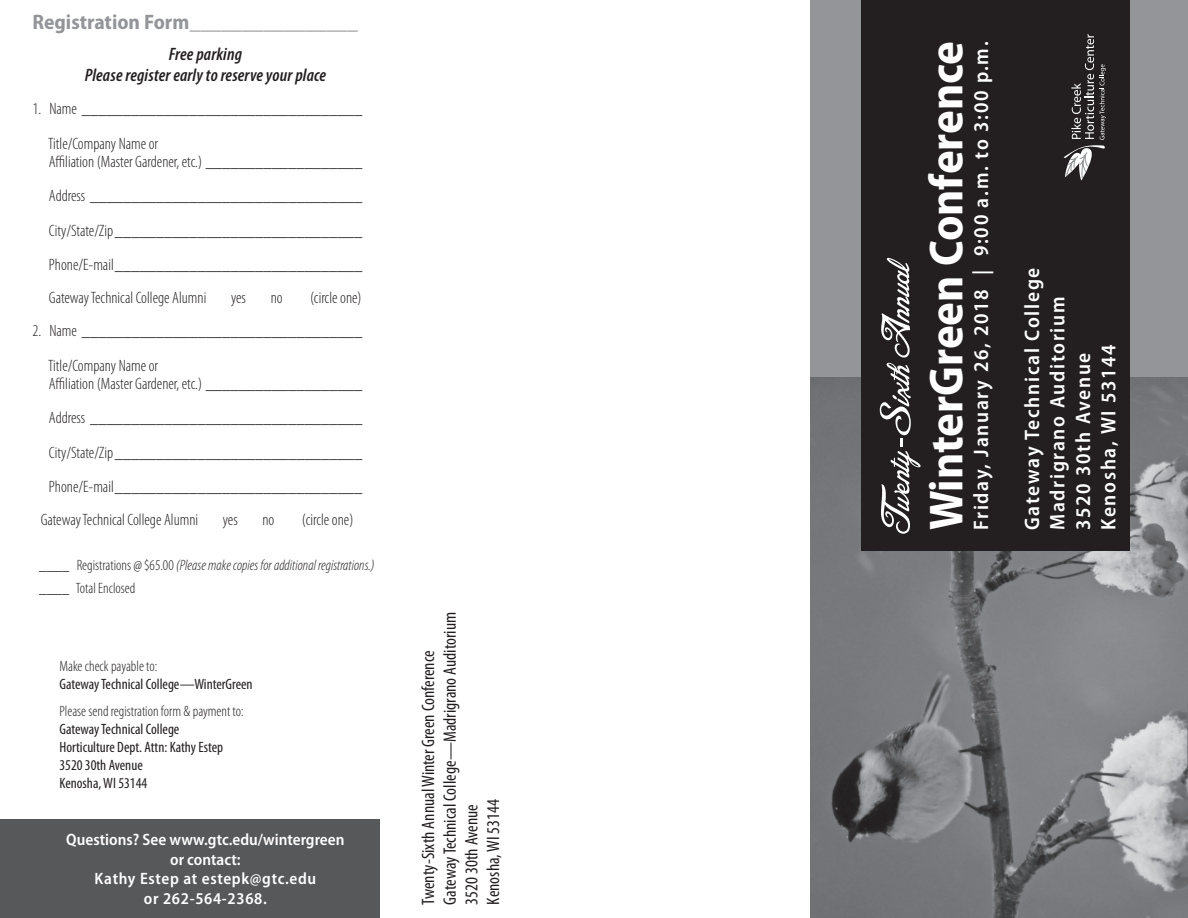
<style>
.page{position:relative;width:1188px;height:918px;background:#fff}
.page>*{position:absolute;margin:0;border:0;box-sizing:border-box;transform-origin:0 0}
.t1{font:700 semi-condensed 48px "Myriad Pro";color:#fff}
.t2{font:600 semi-condensed 21px/25.5px "Myriad Pro";letter-spacing:.08em;color:#fff}
.t3{font:700 semi-condensed 21px "Myriad Pro";color:#939598}
.t4{font:condensed 18px/21.6px "Myriad Pro";color:#231f20}
.t5{font:italic 600 condensed 18px/21.6px "Myriad Pro";letter-spacing:.01em;color:#231f20;text-align:center}
.t6{font:300 condensed 16.5px/34.5px "Myriad Pro";color:#231f20}
.t7{font:600 semi-condensed 16.5px/19.5px "Myriad Pro";letter-spacing:.005em;color:#fff;text-align:center}
.t8{font:condensed 15px/18px "Myriad Pro";color:#231f20}
.t9{font:italic 300 condensed 15px/22.5px "Myriad Pro";color:#231f20}
.t10{font:300 condensed 15px "Myriad Pro";color:#231f20}
.s1{font-style:normal}
</style>
<div class="page">
<div style="left:0;top:819px;width:380px;height:99px;background:#57585a"></div>
<div style="left:810px;top:0;width:378px;height:434px;background:#939598"></div>
<img style="left:810px;top:378px;width:378px;height:540px">
<div style="left:861px;top:0;width:269px;height:550px;background:#231f20"></div>
<svg style="left:1064px;top:34px;width:42px;height:147px"></svg>
<svg style="left:880px;top:258px;width:41px;height:276px"></svg>
<p class="t3" style="left:32px;top:9px;width:327px">Registration Form________________</p>
<p class="t5" style="left:85px;top:43px;width:243px">Free parking<br>Please register early to reserve your place</p>
<p class="t6" style="left:48px;top:92px;width:316px;text-indent:-16px">1. Name __________________________________<br>Title/Company Name or</p>
<p class="t6" style="left:49px;top:144px;width:315px;text-align:justify">Affiliation (Master Gardener, etc.) ___________________ Address _________________________________ City/State/Zip______________________________ Phone/E-mail______________________________</p>
<p class="t6" style="left:49px;top:281px;width:159px">Gateway Technical College Alumni</p>
<p class="t6" style="left:231px;top:281px;width:16px">yes</p>
<p class="t6" style="left:271px;top:281px;width:13px">no</p>
<p class="t6" style="left:310px;top:281px;width:53px">(circle one)</p>
<p class="t6" style="left:48px;top:314px;width:316px;text-indent:-16px">2. Name __________________________________<br>Title/Company Name or</p>
<p class="t6" style="left:49px;top:366px;width:315px;text-align:justify">Affiliation (Master Gardener, etc.) ___________________ Address _________________________________ City/State/Zip______________________________ Phone/E-mail______________________________</p>
<p class="t6" style="left:41px;top:503px;width:159px">Gateway Technical College Alumni</p>
<p class="t6" style="left:223px;top:503px;width:16px">yes</p>
<p class="t6" style="left:263px;top:503px;width:13px">no</p>
<p class="t6" style="left:302px;top:503px;width:53px">(circle one)</p>
<p class="t9" style="left:39px;top:554px;width:337px"><span class="s1">____ Registrations @ $65.00</span> (Please make copies for additional registrations.) <span class="s1">____ Total Enclosed</span></p>
<p class="t10" style="left:59px;top:657px;width:99px">Make check payable to:</p>
<p class="t8" style="left:59px;top:674px;width:195px">Gateway Technical College—WinterGreen</p>
<p class="t10" style="left:59px;top:702px;width:186px">Please send registration form &amp; payment to:</p>
<p class="t8" style="left:59px;top:719px;width:165px">Gateway Technical College<br>Horticulture Dept. Attn: Kathy Estep<br>3520 30th Avenue<br>Kenosha, WI 53144</p>
<p class="t7" style="left:66px;top:830px;width:280px">Questions? See www.gtc.edu/wintergreen or contact:<br>Kathy Estep at estepk@gtc.edu<br>or 262-564-2368.</p>
<p class="t4" style="left:417px;top:904px;width:294px;rotate:-90deg">Twenty-Sixth Annual Winter Green Conference Gateway Technical College—Madrigrano Auditorium 3520 30th Avenue<br>Kenosha, WI 53144</p>
<h1 class="t1" style="left:916px;top:530px;width:491px;rotate:-90deg">WinterGreen Conference</h1>
<p class="t2" style="left:968px;top:530px;width:490px;rotate:-90deg">Friday, January 26, 2018 | 9:00 a.m. to 3:00 p.m.</p>
<p class="t2" style="left:1019px;top:530px;width:264px;rotate:-90deg">Gateway Technical College<br>Madrigrano Auditorium<br>3520 30th Avenue<br>Kenosha, WI 53144</p>
</div>
